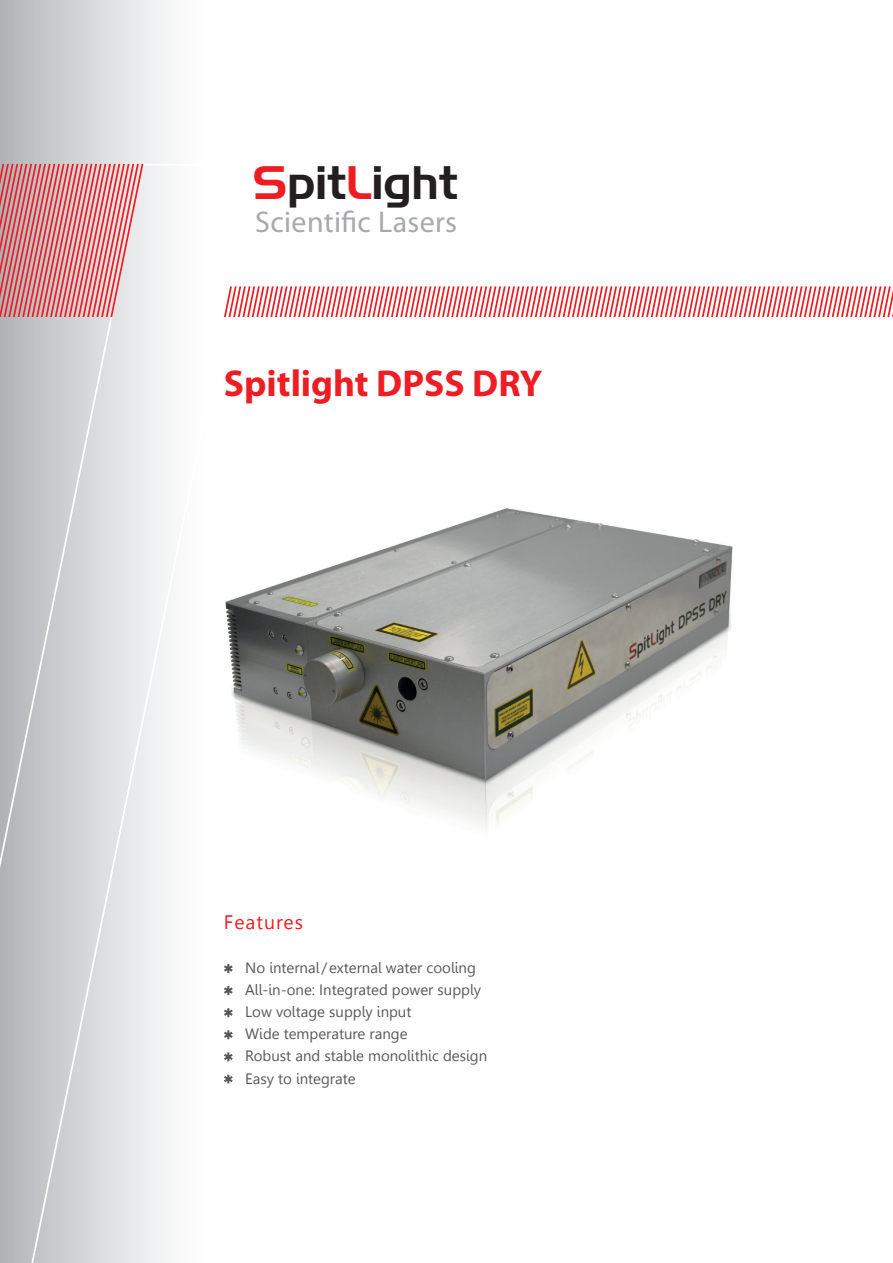
<style>
.page{position:relative;width:893px;height:1263px;background:#fff}
.page>*{position:absolute;margin:0;border:0;box-sizing:border-box;transform-origin:0 0}
.t1{font:45.6px "Handel Gothic BT";color:#231f20}
.t2{font:700 37.5px "Myriad Pro";color:#ee1d23}
.t3{font:30px "Myriad Pro";letter-spacing:.01em;color:#a8a9ad}
.t4{font:19.5px "Gisha";letter-spacing:.05em;color:#ee1d23}
.t5{font:15px/22px "Gisha";color:#57585a}
.s1{color:#ee1d23}
</style>
<div class="page">
<img style="left:258px;top:508px;width:475px;height:322px">
<div style="left:0;top:0;width:216px;height:1263px;background:linear-gradient(to right,#b4b6b9,#fff)"></div>
<svg style="left:0;top:163px;width:258px;height:1100px"></svg>
<svg style="left:224px;top:286px;width:669px;height:31px"></svg>
<svg style="left:0;top:164px;width:143px;height:153px"></svg>
<svg style="left:224px;top:964px;width:9px;height:9px"></svg>
<svg style="left:224px;top:986px;width:9px;height:9px"></svg>
<svg style="left:224px;top:1008px;width:9px;height:9px"></svg>
<svg style="left:224px;top:1030px;width:9px;height:9px"></svg>
<svg style="left:224px;top:1052px;width:9px;height:9px"></svg>
<svg style="left:224px;top:1074px;width:9px;height:9px"></svg>
<h1 class="t1" style="left:253px;top:155px;width:207px"><span class="s1">S</span>pit<span class="s1">L</span>ight</h1>
<h3 class="t3" style="left:255px;top:206px;width:204px">Scientific Lasers</h3>
<h2 class="t2" style="left:224px;top:362px;width:320px">Spitlight DPSS DRY</h2>
<h3 class="t4" style="left:224px;top:911px;width:81px">Features</h3>
<p class="t5" style="left:245px;top:957px;width:244px">No internal/external water cooling<br>All-in-one: Integrated power supply<br>Low voltage supply input<br>Wide temperature range<br>Robust and stable monolithic design<br>Easy to integrate</p>
</div>
